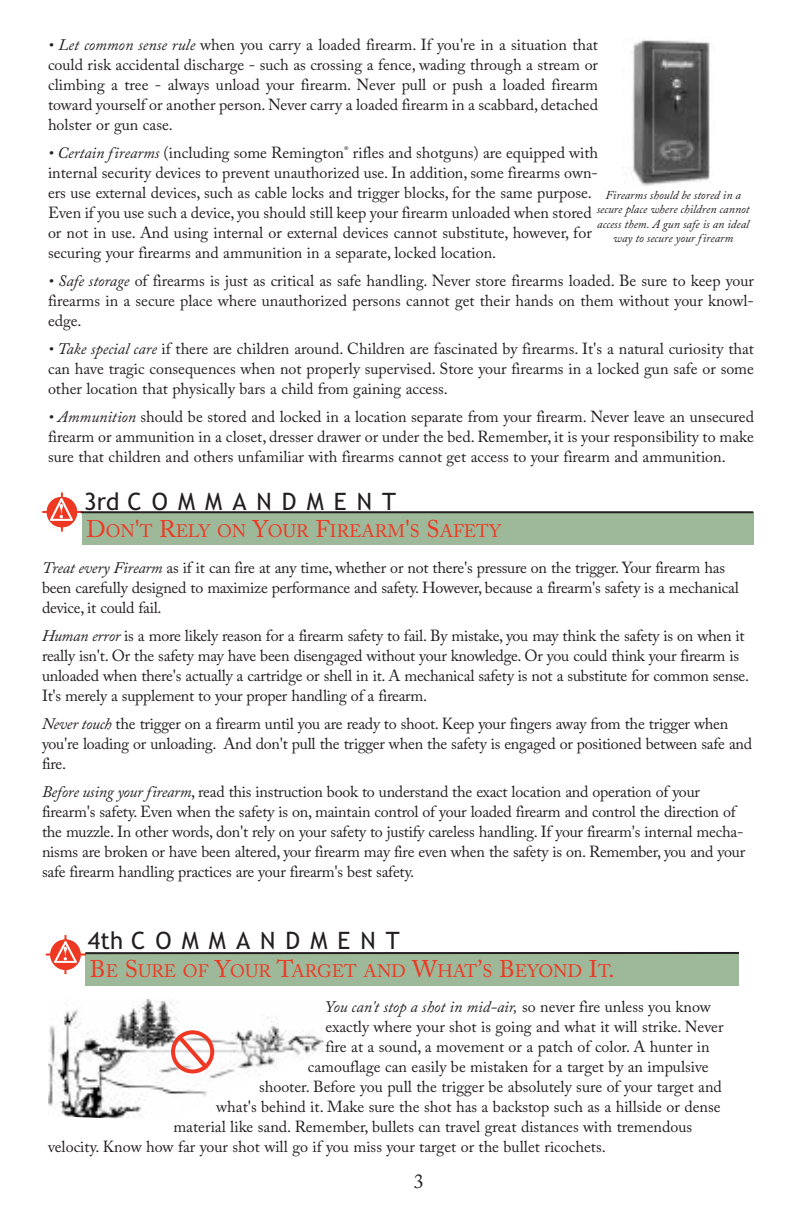
<style>
.page{position:relative;width:792px;height:1224px;background:#fff}
.page>*{position:absolute;margin:0;border:0;box-sizing:border-box;transform-origin:0 0}
.t1{font:24px "Trebuchet MS";letter-spacing:.42em;color:#231f20}
.t2{font:20px "Adobe Caslon Pro";color:#231f20}
.t3{font:18px "Adobe Caslon Pro";color:#ef3823}
.t4{font:16px/20px "Adobe Caslon Pro";letter-spacing:-.01em;color:#231f20}
.t5{font:italic 16px "Adobe Caslon Pro";color:#231f20}
.t6{font:italic 12px/14.4px "Adobe Caslon Pro";color:#231f20;text-align:center}
.s1{font-style:italic}
.s2{font-size:24px}
.s3{font-style:normal}
</style>
<div class="page">
<div style="left:82px;top:512px;width:671px;height:33px;background:#9eb999"></div>
<svg style="left:47px;top:497px;width:30px;height:30px"></svg>
<hr style="left:61px;top:492px;width:2px;height:40px;background:#ef3823">
<hr style="left:42px;top:511px;width:40px;height:2px;background:#ef3823">
<div style="left:86px;top:953px;width:653px;height:33px;background:#9eb999"></div>
<div style="left:47px;top:497px;width:30px;height:30px;background:#ef3823;border-radius:50%"></div>
<img style="left:51px;top:498px;width:22px;height:22px">
<svg style="left:50px;top:939px;width:31px;height:31px"></svg>
<hr style="left:64px;top:935px;width:2px;height:39px;background:#ef3823">
<hr style="left:46px;top:954px;width:40px;height:2px;background:#ef3823">
<div style="left:50px;top:940px;width:31px;height:30px;background:#ef3823;border-radius:50%"></div>
<img style="left:55px;top:941px;width:21px;height:22px">
<img style="left:632px;top:40px;width:78px;height:146px">
<hr style="left:81px;top:511px;width:672px;height:2px;background:#231f20">
<hr style="left:85px;top:952px;width:654px;height:2px;background:#231f20">
<img style="left:48px;top:1000px;width:276px;height:119px">
<svg style="left:171px;top:1030px;width:43px;height:44px"></svg>
<p class="t4" style="left:48px;top:36px;width:552px;text-align:justify"><span class="s1">• Let common sense rule</span> when you carry a loaded firearm. If you're in a situation that could risk accidental discharge - such as crossing a fence, wading through a stream or climbing a tree - always unload your firearm. Never pull or push a loaded firearm toward yourself or another person. Never carry a loaded firearm in a scabbard, detached holster or gun case.</p>
<p class="t4" style="left:48px;top:144px;width:552px"><span class="s1">• Certain firearms</span> (including some Remington<sup>®</sup> rifles and shotguns) are equipped with internal security devices to prevent unauthorized use. In addition, some firearms own&shy;ers use external devices, such as cable locks and trigger blocks, for the same purpose.<br>Even if you use such a device, you should still keep your firearm unloaded when stored or not in use. And using internal or external devices cannot substitute, however, for securing your firearms and ammunition in a separate, locked location.</p>
<p class="t4" style="left:48px;top:272px;width:708px;text-align:justify"><span class="s1">• Safe storage</span> of firearms is just as critical as safe handling. Never store firearms loaded. Be sure to keep your firearms in a secure place where unauthorized persons cannot get their hands on them without your knowl&shy;edge.</p>
<p class="t4" style="left:48px;top:340px;width:708px;text-align:justify"><span class="s1">• Take special care</span> if there are children around. Children are fascinated by firearms. It's a natural curiosity that can have tragic consequences when not properly supervised. Store your firearms in a locked gun safe or some other location that physically bars a child from gaining access.</p>
<p class="t4" style="left:48px;top:408px;width:708px;text-align:justify"><span class="s1">• Ammunition</span> should be stored and locked in a location separate from your firearm. Never leave an unsecured firearm or ammunition in a closet, dresser drawer or under the bed. Remember, it is your responsibility to make sure that children and others unfamiliar with firearms cannot get access to your firearm and ammunition.</p>
<h1 class="t1" style="left:84px;top:487px;width:313px">3rdCOMMANDMENT</h1>
<p class="t3" style="left:86px;top:524px;width:416px"><span class="s2">D</span>ON<span class="s2">'</span>T <span class="s2">R</span>ELY ON <span class="s2">Y</span>OUR <span class="s2">F</span>IREARM<span class="s2">'</span>S <span class="s2">S</span>AFETY</p>
<p class="t4" style="left:42px;top:560px;width:698px"><span class="s1">Treat every Firearm</span> as if it can fire at any time, whether or not there's pressure on the trigger. Your firearm has been carefully designed to maximize performance and safety. However, because a firearm's safety is a mechanical device, it could fail.</p>
<p class="t4" style="left:42px;top:628px;width:709px"><span class="s1">Human error</span> is a more likely reason for a firearm safety to fail. By mistake, you may think the safety is on when it really isn't. Or the safety may have been disengaged without your knowledge. Or you could think your firearm is unloaded when there's actually a cartridge or shell in it. A mechanical safety is not a substitute for common sense.<br>It's merely a supplement to your proper handling of a firearm.</p>
<p class="t4" style="left:42px;top:716px;width:712px"><span class="s1">Never touch</span> the trigger on a firearm until you are ready to shoot. Keep your fingers away from the trigger when you're loading or unloading. And don't pull the trigger when the safety is engaged or positioned between safe and fire.</p>
<p class="t4" style="left:42px;top:784px;width:705px"><span class="s1">Before using your firearm</span>, read this instruction book to understand the exact location and operation of your firearm's safety. Even when the safety is on, maintain control of your loaded firearm and control the direction of the muzzle. In other words, don't rely on your safety to justify careless handling. If your firearm's internal mecha&shy;nisms are broken or have been altered, your firearm may fire even when the safety is on. Remember, you and your safe firearm handling practices are your firearm's best safety.</p>
<p class="t6" style="left:597px;top:189px;width:154px">Firearms should be stored in a secure place where children cannot access them. A gun safe is an ideal way to secure your firearm</p>
<h1 class="t1" style="left:88px;top:927px;width:313px">4thCOMMANDMENT</h1>
<p class="t3" style="left:90px;top:964px;width:526px"><span class="s2">B</span>E <span class="s2">S</span>URE OF <span class="s2">Y</span>OUR <span class="s2">T</span>ARGET AND <span class="s2">W</span>HAT<span class="s2">’</span>S <span class="s2">B</span>EYOND <span class="s2">I</span>T<span class="s2">.</span></p>
<p class="t5" style="left:326px;top:1001px;width:387px">You can't stop a shot in mid-air, <span class="s3">so never fire unless you know</span></p>
<p class="t4" style="left:326px;top:1018px;width:399px">exactly where your shot is going and what it will strike. Never</p>
<p class="t4" style="left:326px;top:1038px;width:386px">fire at a sound, a movement or a patch of color. A hunter in</p>
<p class="t4" style="left:308px;top:1058px;width:403px">camouflage can easily be mistaken for a target by an impulsive</p>
<p class="t4" style="left:259px;top:1078px;width:464px">shooter. Before you pull the trigger be absolutely sure of your target and</p>
<p class="t4" style="left:216px;top:1098px;width:506px">what's behind it. Make sure the shot has a backstop such as a hillside or dense</p>
<p class="t4" style="left:173px;top:1118px;width:520px">material like sand. Remember, bullets can travel great distances with tremendous</p>
<p class="t4" style="left:48px;top:1138px;width:559px">velocity. Know how far your shot will go if you miss your target or the bullet ricochets.</p>
<p class="t2" style="left:414px;top:1174px;width:11px">3</p>
</div>
